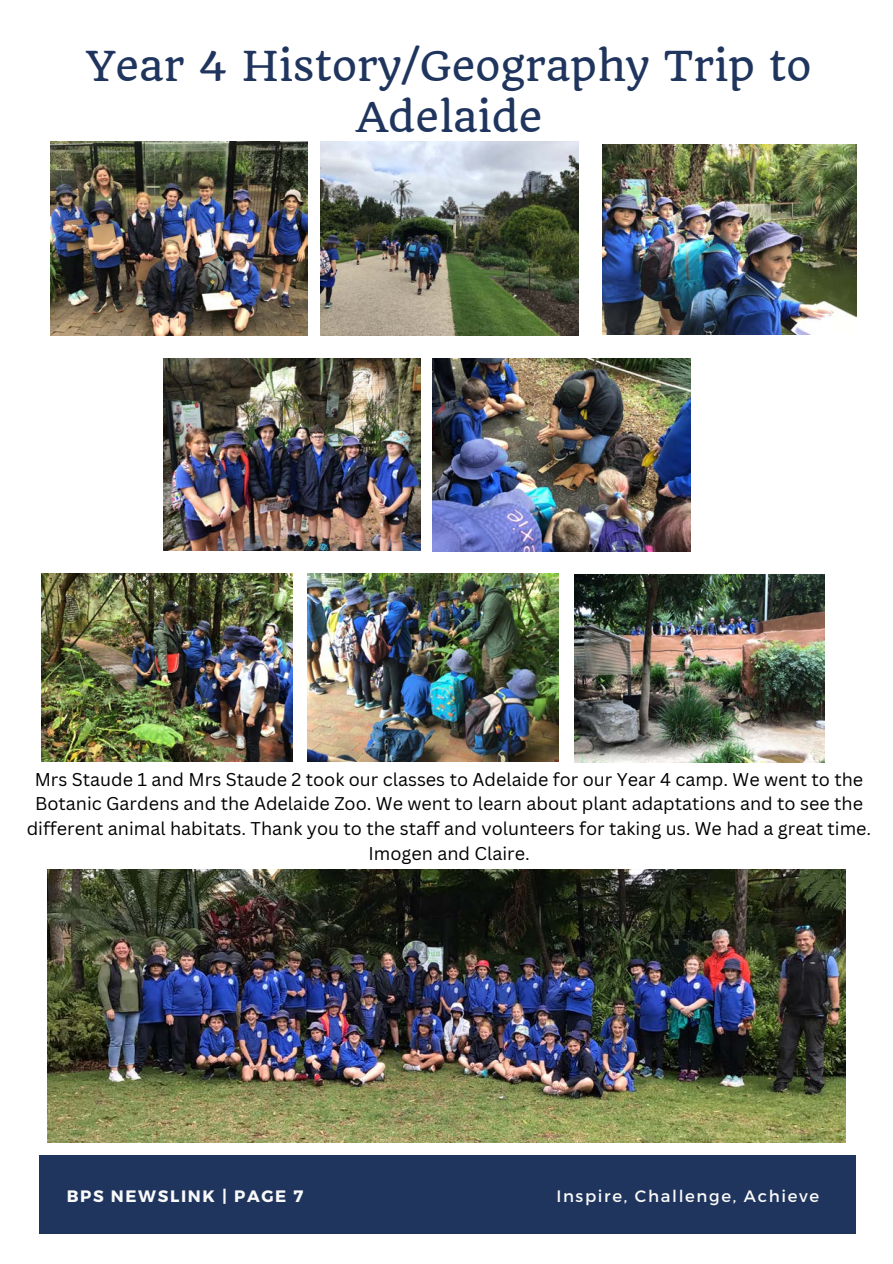
<style>
.page{position:relative;width:893px;height:1264px;background:#fff}
.page>*{position:absolute;margin:0;border:0;box-sizing:border-box;transform-origin:0 0}
.t1{font:40.2px/50.6px "Quando";color:#1f355e;text-align:center}
.t2{font:18px/24.8px "Canva Sans";color:#000;text-align:center}
.t3{font:16.5px "Montserrat";letter-spacing:.1em;color:#fafafa}
.t4{font:700 16.5px "Montserrat";letter-spacing:.1em;color:#fafafa}
</style>
<div class="page">
<div style="left:39px;top:1155px;width:817px;height:78px;background:#1f355e"></div>
<img style="left:50px;top:142px;width:257px;height:193px">
<img style="left:320px;top:142px;width:258px;height:193px">
<img style="left:164px;top:358px;width:256px;height:192px">
<img style="left:47px;top:869px;width:798px;height:273px">
<img style="left:433px;top:358px;width:257px;height:193px">
<img style="left:602px;top:144px;width:254px;height:190px">
<img style="left:41px;top:574px;width:251px;height:187px">
<img style="left:307px;top:574px;width:251px;height:187px">
<img style="left:574px;top:574px;width:250px;height:188px">
<h1 class="t1" style="left:86px;top:41px;width:726px">Year 4 History/Geography Trip to<br>Adelaide</h1>
<p class="t2" style="left:27px;top:766px;width:846px">Mrs Staude 1 and Mrs Staude 2 took our classes to Adelaide for our Year 4 camp. We went to the Botanic Gardens and the Adelaide Zoo. We went to learn about plant adaptations and to see the different animal habitats. Thank you to the staff and volunteers for taking us. We had a great time.<br>Imogen and Claire.</p>
<p class="t4" style="left:67px;top:1184px;width:238px">BPS NEWSLINK | PAGE 7</p>
<p class="t3" style="left:556px;top:1184px;width:264px">Inspire, Challenge, Achieve</p>
</div>
